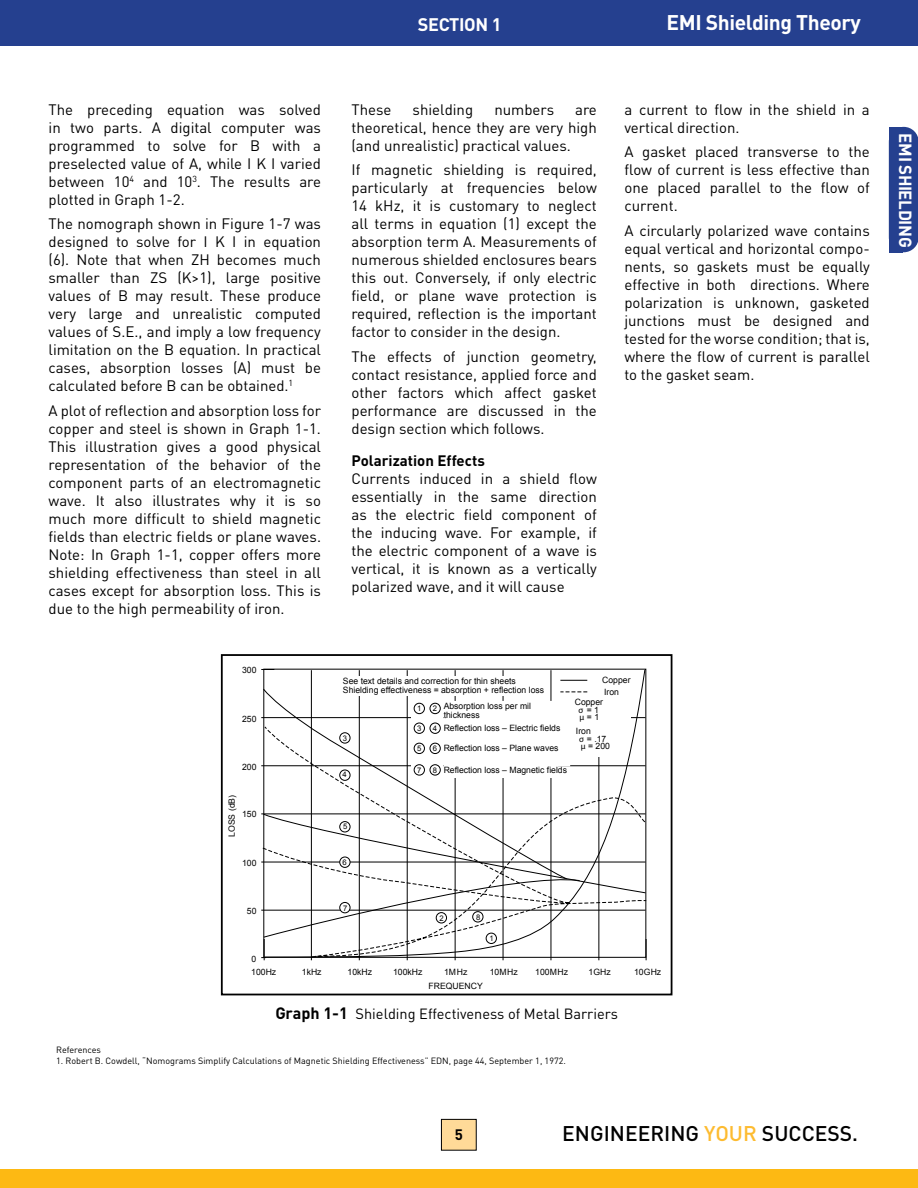
<style>
.page{position:relative;width:918px;height:1188px;background:#fff}
.page>*{position:absolute;margin:0;border:0;box-sizing:border-box;transform-origin:0 0}
.t1{font:500 21px "DINOT";color:#000}
.t2{font:700 21px "DINOT";letter-spacing:-.02em;color:#fff}
.t3{font:700 18px "DINOT";letter-spacing:-.02em;color:#fff}
.t4{font:700 17.4px "DINOT";letter-spacing:-.02em;color:#fff;scale:.96 1}
.t5{font:15px/18px "DINOT";color:#000;text-align:justify}
.t6{font:700 15px "DINOT";color:#000}
.t7{font:14.7px "DINOT";color:#000}
.t8{font:9px "DINOT";color:#000}
.t9{font:8.7px/7.8px "Arial";color:#000}
.t10{font:7.8px "Arial";color:#000}
.s1{font-weight:700;font-size:16.35px}
.s2{color:#fdbb30}
</style>
<div class="page">
<div style="left:441px;top:1119px;width:35px;height:31px;background:#ffda98"></div>
<div style="left:441px;top:1119px;width:36px;height:32px;border:1px solid #000"></div>
<div style="left:0;top:0;width:918px;height:45px;background:#25408f"></div>
<div style="left:889px;top:127px;width:29px;height:125px;background:#25408f;border-radius:15px"></div>
<div style="left:889px;top:127px;width:13px;height:125px;background:#25408f"></div>
<div style="left:0;top:1169px;width:918px;height:19px;background:#fdb913"></div>
<hr style="left:261px;top:717px;width:385px;height:1px;background:#000">
<hr style="left:261px;top:766px;width:385px;height:1px;background:#000">
<svg style="left:264px;top:669px;width:382px;height:22px"></svg>
<div style="left:557px;top:670px;width:74px;height:62px;background:#fff"></div>
<svg style="left:560px;top:680px;width:27px;height:1px"></svg>
<svg style="left:262px;top:691px;width:385px;height:267px"></svg>
<div style="left:341px;top:676px;width:165px;height:20px;background:#fff"></div>
<div style="left:414px;top:703px;width:10px;height:11px;background:#fff;border-radius:50%"></div>
<div style="left:414px;top:703px;width:11px;height:11px;border:1px solid #000;border-radius:50%"></div>
<div style="left:430px;top:703px;width:10px;height:11px;background:#fff;border-radius:50%"></div>
<div style="left:430px;top:703px;width:11px;height:11px;border:1px solid #000;border-radius:50%"></div>
<div style="left:412px;top:716px;width:31px;height:69px;background:#fff"></div>
<div style="left:414px;top:723px;width:11px;height:11px;border:1px solid #000;border-radius:50%"></div>
<div style="left:430px;top:723px;width:11px;height:11px;border:1px solid #000;border-radius:50%"></div>
<div style="left:414px;top:743px;width:11px;height:11px;border:1px solid #000;border-radius:50%"></div>
<div style="left:430px;top:743px;width:11px;height:11px;border:1px solid #000;border-radius:50%"></div>
<div style="left:414px;top:764px;width:11px;height:11px;border:1px solid #000;border-radius:50%"></div>
<div style="left:430px;top:764px;width:11px;height:11px;border:1px solid #000;border-radius:50%"></div>
<div style="left:444px;top:701px;width:114px;height:76px;background:#fff"></div>
<div style="left:557px;top:761px;width:13px;height:5px;background:#fff"></div>
<div style="left:591px;top:727px;width:15px;height:30px;background:#fff"></div>
<div style="left:221px;top:654px;width:451px;height:341px;border:2px solid #000"></div>
<svg style="left:579px;top:708px;width:5px;height:14px"></svg>
<svg style="left:580px;top:737px;width:5px;height:14px"></svg>
<p class="t3" style="left:418px;top:12px;width:85px">SECTION 1</p>
<h1 class="t2" style="left:667px;top:9px;width:196px">EMI Shielding Theory</h1>
<p class="t5" style="left:49px;top:100px;width:274px">The preceding equation was solved in two parts. A digital computer was programmed to solve for B with a preselected value of A, while I K I varied between 10<sup>4</sup> and 10<sup>3</sup>. The results are plotted in Graph 1-2.</p>
<p class="t5" style="left:49px;top:214px;width:274px">The nomograph shown in Figure 1-7 was designed to solve for I K I in equation (6). Note that when ZH becomes much smaller than ZS (K&gt;1), large positive values of B may result. These produce very large and unrealistic computed values of S.E., and imply a low frequency limitation on the B equation. In practical cases, absorption losses (A) must be calculated before B can be obtained.<sup>1</sup></p>
<p class="t5" style="left:49px;top:401px;width:274px">A plot of reflection and absorption loss for copper and steel is shown in Graph 1-1.<br>This illustration gives a good physical representation of the behavior of the component parts of an electromagnetic wave. It also illustrates why it is so much more difficult to shield magnetic fields than electric fields or plane waves.<br>Note: In Graph 1-1, copper offers more shielding effectiveness than steel in all cases except for absorption loss. This is due to the high permeability of iron.</p>
<p class="t9" style="left:242px;top:666px;width:16px">300</p>
<p class="t9" style="left:242px;top:715px;width:16px">250</p>
<p class="t9" style="left:242px;top:763px;width:16px">200</p>
<p class="t9" style="left:228px;top:837px;width:44px;rotate:-90deg">LOSS (dB)</p>
<p class="t9" style="left:242px;top:811px;width:16px">150</p>
<p class="t9" style="left:242px;top:859px;width:16px">100</p>
<p class="t9" style="left:247px;top:907px;width:11px">50</p>
<p class="t9" style="left:251px;top:955px;width:6px">0</p>
<p class="t5" style="left:351px;top:100px;width:41px">These</p>
<p class="t5" style="left:413px;top:100px;width:62px">shielding</p>
<p class="t5" style="left:494px;top:100px;width:61px">numbers</p>
<p class="t5" style="left:351px;top:100px;width:247px;text-indent:224px">are theoretical, hence they are very high (and unrealistic) practical values.</p>
<p class="t5" style="left:351px;top:160px;width:247px">If magnetic shielding is required, particularly at frequencies below 14 kHz, it is customary to neglect all terms in equation (1) except the absorption term A. Measurements of numerous shielded enclosures bears this out. Conversely, if only electric field, or plane wave protection is required, reflection is the important factor to consider in the design.</p>
<p class="t5" style="left:351px;top:347px;width:247px">The effects of junction geometry, contact resistance, applied force and other factors which affect gasket performance are discussed in the design section which follows.</p>
<p class="t6" style="left:351px;top:450px;width:135px">Polarization Effects</p>
<p class="t5" style="left:351px;top:469px;width:247px">Currents induced in a shield flow essentially in the same direction as the electric field component of the inducing wave. For example, if the electric component of a wave is vertical, it is known as a vertically polarized wave, and it will cause</p>
<p class="t5" style="left:624px;top:100px;width:247px">a current to flow in the shield in a vertical direction.</p>
<p class="t5" style="left:624px;top:142px;width:247px">A gasket placed transverse to the flow of current is less effective than one placed parallel to the flow of current.</p>
<p class="t5" style="left:624px;top:221px;width:247px">A circularly polarized wave contains equal vertical and horizontal compo&shy;nents, so gaskets must be equally effective in both directions. Where polarization is unknown, gasketed junctions must be designed and tested for the worse condition; that is, where the flow of current is parallel to the gasket seam.</p>
<p class="t9" style="left:602px;top:676px;width:30px">Copper</p>
<p class="t9" style="left:343px;top:677px;width:203px;line-height:8.7px">See text details and correction for thin sheets<br>Shielding effectiveness = absorption + reflection loss</p>
<p class="t10" style="left:417px;top:703px;width:6px">1</p>
<p class="t10" style="left:433px;top:703px;width:6px">2</p>
<p class="t9" style="left:587px;top:698px;width:18px;text-indent:-12px">Copper = 1 = 1</p>
<p class="t10" style="left:417px;top:723px;width:6px">3</p>
<p class="t10" style="left:433px;top:723px;width:6px">4</p>
<p class="t10" style="left:417px;top:743px;width:6px">5</p>
<p class="t10" style="left:433px;top:743px;width:6px">6</p>
<p class="t10" style="left:417px;top:765px;width:6px">7</p>
<p class="t10" style="left:433px;top:765px;width:6px">8</p>
<p class="t9" style="left:604px;top:688px;width:16px">Iron</p>
<p class="t9" style="left:444px;top:702px;width:89px;line-height:8.7px">Absorption loss per mil thickness</p>
<p class="t9" style="left:444px;top:724px;width:118px">Reflection loss – Electric fields</p>
<p class="t9" style="left:444px;top:745px;width:116px">Reflection loss – Plane waves</p>
<p class="t9" style="left:444px;top:766px;width:125px">Reflection loss – Magnetic fields</p>
<p class="t9" style="left:587px;top:727px;width:25px;text-indent:-11px">Iron<br>= .17 = 200</p>
<p class="t10" style="left:343px;top:733px;width:6px">3</p>
<p class="t10" style="left:342px;top:770px;width:6px">4</p>
<p class="t10" style="left:343px;top:822px;width:6px">5</p>
<p class="t10" style="left:342px;top:857px;width:6px">6</p>
<p class="t10" style="left:343px;top:903px;width:6px">7</p>
<p class="t10" style="left:440px;top:913px;width:6px">2</p>
<p class="t10" style="left:476px;top:912px;width:6px">8</p>
<p class="t10" style="left:489px;top:933px;width:6px">1</p>
<p class="t9" style="left:251px;top:968px;width:26px">100Hz</p>
<p class="t9" style="left:302px;top:968px;width:21px">1kHz</p>
<p class="t9" style="left:348px;top:968px;width:26px">10kHz</p>
<p class="t9" style="left:393px;top:968px;width:31px">100kHz</p>
<p class="t9" style="left:444px;top:968px;width:25px">1MHz</p>
<p class="t9" style="left:490px;top:968px;width:30px">10MHz</p>
<p class="t9" style="left:535px;top:968px;width:34px">100MHz</p>
<p class="t9" style="left:589px;top:968px;width:24px">1GHz</p>
<p class="t9" style="left:634px;top:968px;width:29px">10GHz</p>
<p class="t9" style="left:429px;top:982px;width:56px">FREQUENCY</p>
<p class="t7" style="left:275px;top:1003px;width:344px"><span class="s1">Graph 1-1</span> Shielding Effectiveness of Metal Barriers</p>
<p class="t8" style="left:56px;top:1044px;width:46px">References</p>
<p class="t8" style="left:56px;top:1055px;width:511px">1. Robert B. Cowdell, “Nomograms Simplify Calculations of Magnetic Shielding Effectiveness” EDN, page 44, September 1, 1972.</p>
<p class="t6" style="left:455px;top:1125px;width:10px">5</p>
<h1 class="t1" style="left:562px;top:1120px;width:297px">ENGINEERING <span class="s2">YOUR</span> SUCCESS.</h1>
<p class="t4" style="left:917px;top:133px;width:120px;rotate:90deg">EMI SHIELDING</p>
</div>
